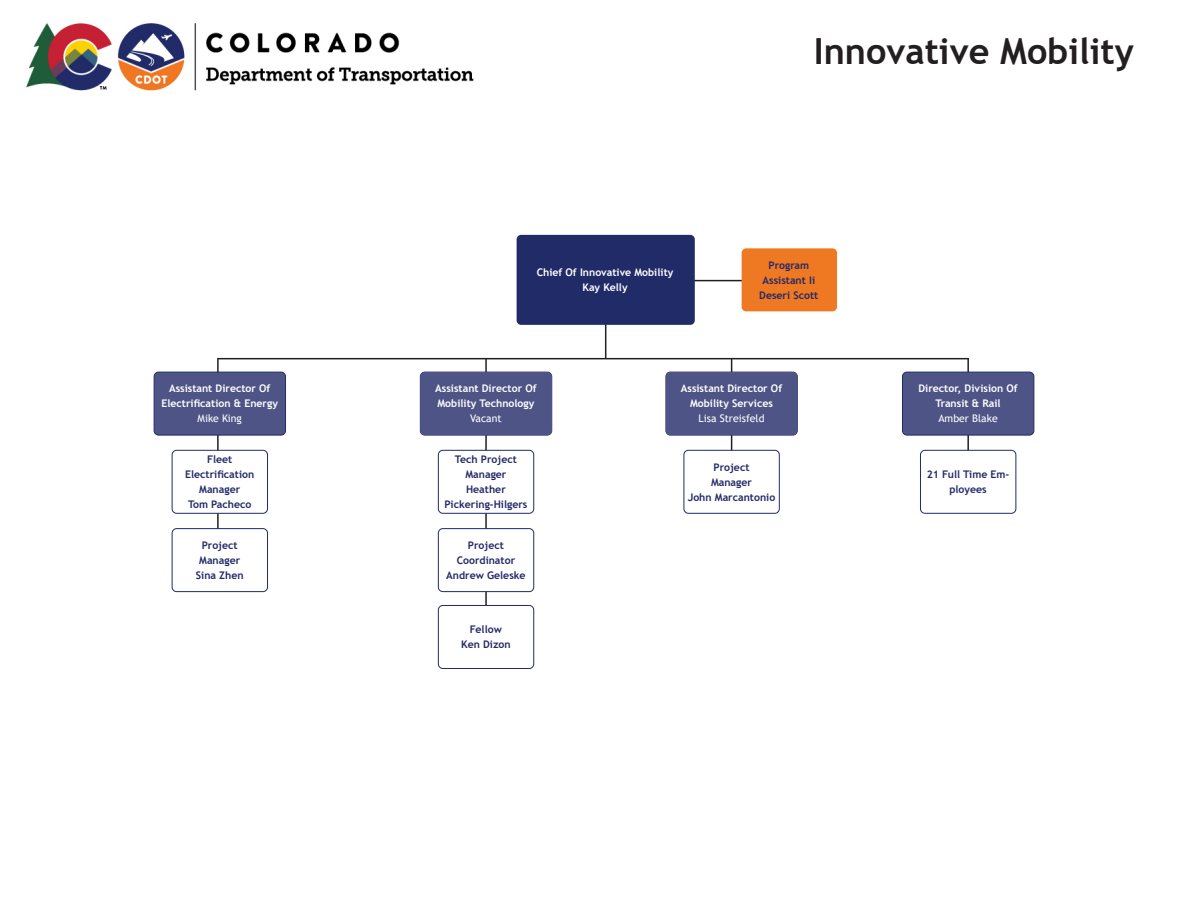
<style>
.page{position:relative;width:1188px;height:918px;background:#fff}
.page>*{position:absolute;margin:0;border:0;box-sizing:border-box;transform-origin:0 0}
.t1{font:700 36px "Trebuchet MS";color:#231f20}
.t2{font:700 10.5px/15px "Trebuchet MS";color:#242968;text-align:center}
.t3{font:700 10.5px/15px "Trebuchet MS";color:#fff;text-align:center}
.s1{font-weight:400}
</style>
<div class="page">
<img style="left:26px;top:23px;width:448px;height:68px">
<hr style="left:485px;top:359px;width:2px;height:279px;background:#231f20">
<div style="left:438px;top:450px;width:96px;height:63px;background:#fff;border-radius:4px"></div>
<div style="left:438px;top:450px;width:96px;height:64px;border:1px solid #212b68;border-radius:4px"></div>
<div style="left:438px;top:529px;width:96px;height:63px;background:#fff;border-radius:4px"></div>
<hr style="left:218px;top:358px;width:751px;height:1px;background:#231f20">
<hr style="left:680px;top:280px;width:87px;height:1px;background:#231f20">
<div style="left:742px;top:248px;width:95px;height:63px;background:#ef7922;border-radius:4px"></div>
<hr style="left:605px;top:262px;width:1px;height:96px;background:#231f20">
<div style="left:517px;top:235px;width:178px;height:90px;background:#212b68;border-radius:4px"></div>
<hr style="left:217px;top:358px;width:2px;height:218px;background:#231f20">
<div style="left:172px;top:450px;width:96px;height:63px;background:#fff;border-radius:4px"></div>
<div style="left:154px;top:372px;width:132px;height:63px;background:#4e5586;border-radius:4px"></div>
<div style="left:172px;top:450px;width:96px;height:64px;border:1px solid #212b68;border-radius:4px"></div>
<div style="left:172px;top:529px;width:96px;height:63px;background:#fff;border-radius:4px"></div>
<div style="left:172px;top:528px;width:96px;height:64px;border:1px solid #212b68;border-radius:4px"></div>
<div style="left:420px;top:372px;width:132px;height:63px;background:#4e5586;border-radius:4px"></div>
<div style="left:438px;top:528px;width:96px;height:64px;border:1px solid #212b68;border-radius:4px"></div>
<div style="left:438px;top:605px;width:96px;height:63px;background:#fff;border-radius:4px"></div>
<div style="left:438px;top:605px;width:96px;height:64px;border:1px solid #212b68;border-radius:4px"></div>
<hr style="left:731px;top:359px;width:1px;height:127px;background:#231f20">
<div style="left:684px;top:450px;width:96px;height:64px;border:1px solid #212b68;border-radius:4px"></div>
<div style="left:154px;top:372px;width:132px;height:63px;border:1px solid #212b68;border-radius:4px"></div>
<div style="left:666px;top:372px;width:131px;height:63px;background:#4e5586;border-radius:4px"></div>
<hr style="left:967px;top:359px;width:2px;height:110px;background:#231f20">
<div style="left:902px;top:372px;width:132px;height:63px;background:#4e5586;border-radius:4px"></div>
<div style="left:902px;top:372px;width:132px;height:63px;border:1px solid #212b68;border-radius:4px"></div>
<div style="left:920px;top:450px;width:96px;height:63px;background:#fff;border-radius:4px"></div>
<div style="left:920px;top:450px;width:96px;height:64px;border:1px solid #212b68;border-radius:4px"></div>
<h2 class="t3" style="left:161px;top:381px;width:118px">Assistant Director Of<br>Electrification &amp; Energy<br><span class="s1">Mike King</span></h2>
<p class="t2" style="left:185px;top:452px;width:71px">Fleet<br>Electrification<br>Manager<br>Tom Pacheco</p>
<p class="t2" style="left:196px;top:538px;width:49px">Project<br>Manager<br>Sina Zhen</p>
<h1 class="t1" style="left:814px;top:28px;width:322px">Innovative Mobility</h1>
<h1 class="t3" style="left:537px;top:265px;width:138px">Chief Of Innovative Mobility<br>Kay Kelly</h1>
<p class="t2" style="left:759px;top:258px;width:61px">Program<br>Assistant Ii<br>Deseri Scott</p>
<h2 class="t3" style="left:435px;top:381px;width:103px">Assistant Director Of<br>Mobility Technology<br><span class="s1">Vacant</span></h2>
<p class="t2" style="left:444px;top:452px;width:85px">Tech Project<br>Manager<br>Heather<br>Pickering-Hilgers</p>
<p class="t2" style="left:446px;top:538px;width:81px">Project<br>Coordinator<br>Andrew Geleske</p>
<p class="t2" style="left:461px;top:622px;width:51px">Fellow<br>Ken Dizon</p>
<h2 class="t3" style="left:681px;top:381px;width:103px">Assistant Director Of<br>Mobility Services<br><span class="s1">Lisa Streisfeld</span></h2>
<p class="t2" style="left:688px;top:459px;width:89px">Project<br>Manager<br>John Marcantonio</p>
<h2 class="t3" style="left:918px;top:381px;width:101px">Director, Division Of<br>Transit &amp; Rail<br><span class="s1">Amber Blake</span></h2>
<p class="t2" style="left:927px;top:467px;width:84px">21 Full Time Em&shy;ployees</p>
</div>
